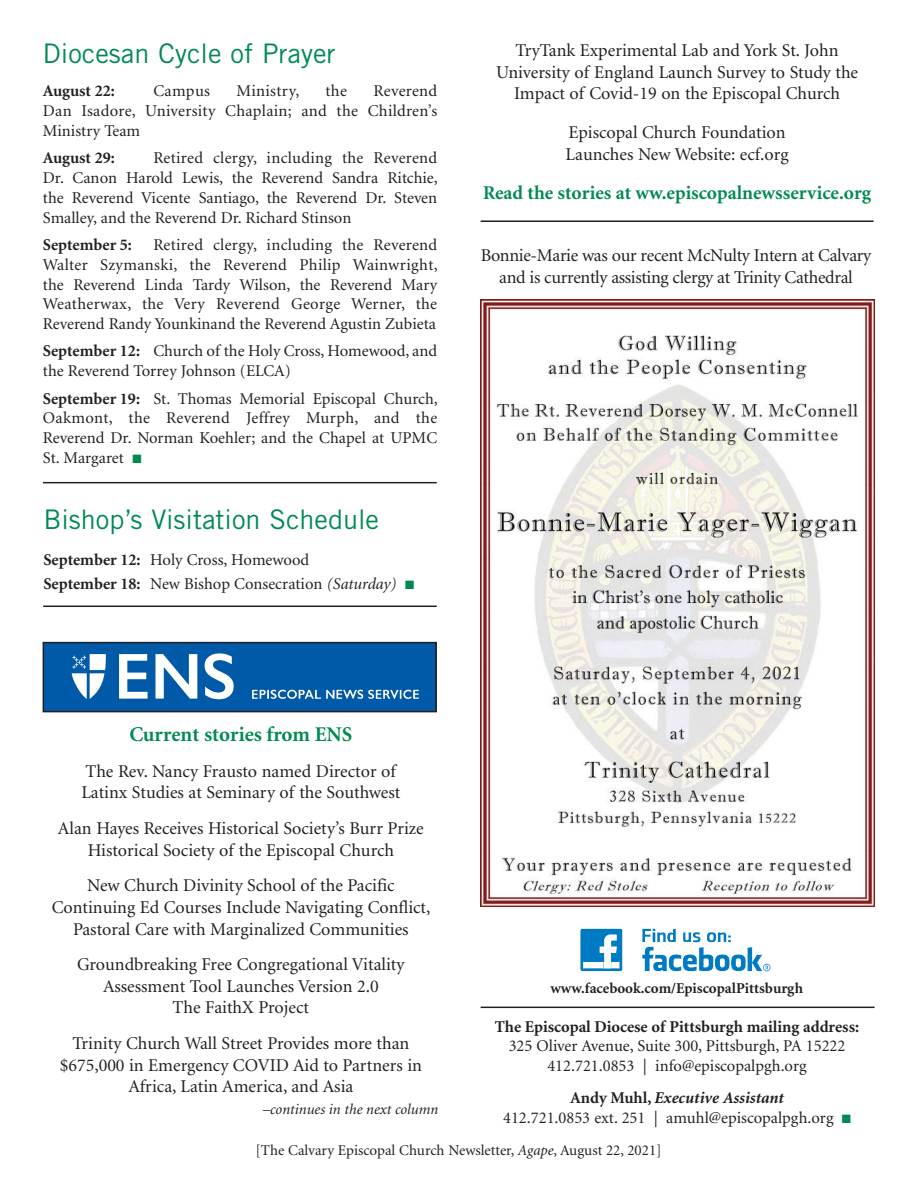
<style>
.page{position:relative;width:918px;height:1188px;background:#fff}
.page>*{position:absolute;margin:0;border:0;box-sizing:border-box;transform-origin:0 0}
.t1{font:27px "Trade Gothic";color:#008a52}
.t2{font:700 21px "Minion";color:#008a52}
.t3{font:700 19.5px "Minion";color:#008a52}
.t4{font:18px/21.6px "Minion";color:#231f20;text-align:center}
.t5{font:18px/21.6px "Minion";letter-spacing:-.02em;color:#231f20;text-align:center}
.t6{font:16.5px/19.8px "Minion";color:#231f20;text-align:justify}
.t7{font:700 16.5px "Minion";color:#231f20}
.t8{font:16.5px "Minion";letter-spacing:.02em;color:#231f20}
.t9{font:15px "Minion";color:#231f20}
.t10{font:700 15px "Minion";color:#231f20}
.t11{font:italic 15px "Minion";color:#231f20}
.s1{font-weight:700}
.s2{color:#008a52}
.s3{font-style:italic}
.s4{font-weight:700;font-style:italic}
</style>
<div class="page">
<img style="left:46px;top:645px;width:388px;height:64px">
<div style="left:43px;top:642px;width:394px;height:70px;border:2px solid #231f20"></div>
<hr style="left:43px;top:482px;width:394px;height:1px;background:#231f20">
<img style="left:580px;top:928px;width:191px;height:44px">
<hr style="left:481px;top:1007px;width:394px;height:1px;background:#231f20">
<hr style="left:43px;top:606px;width:394px;height:1px;background:#231f20">
<img style="left:481px;top:299px;width:393px;height:608px">
<hr style="left:481px;top:220px;width:393px;height:2px;background:#231f20">
<h1 class="t1" style="left:43px;top:43px;width:294px">Diocesan Cycle of Prayer</h1>
<p class="t7" style="left:43px;top:85px;width:74px">August 22:</p>
<p class="t6" style="left:153px;top:83px;width:58px">Campus</p>
<p class="t8" style="left:237px;top:85px;width:64px">Ministry,</p>
<p class="t6" style="left:326px;top:83px;width:23px">the</p>
<p class="t6" style="left:43px;top:83px;width:396px;text-indent:331px">Reverend Dan Isadore, University Chaplain; and the Children’s Ministry Team</p>
<p class="t7" style="left:43px;top:152px;width:74px">August 29:</p>
<p class="t6" style="left:43px;top:149px;width:396px;text-indent:110px">Retired clergy, including the Reverend Dr. Canon Harold Lewis, the Reverend Sandra Ritchie, the Reverend Vicente Santiago, the Reverend Dr. Steven Smalley, and the Reverend Dr. Richard Stinson</p>
<p class="t7" style="left:43px;top:238px;width:91px">September 5:</p>
<p class="t6" style="left:43px;top:236px;width:396px;text-indent:110px">Retired clergy, including the Reverend Walter Szymanski, the Reverend Philip Wainwright, the Reverend Linda Tardy Wilson, the Reverend Mary Weatherwax, the Very Reverend George Werner, the Reverend Randy Younkinand the Reverend Agustin Zubieta</p>
<p class="t6" style="left:43px;top:343px;width:396px"><span class="s1">September 12:</span> Church of the Holy Cross, Homewood, and the Reverend Torrey Johnson (ELCA)</p>
<p class="t6" style="left:43px;top:390px;width:396px"><span class="s1">September 19:</span> St. Thomas Memorial Episcopal Church, Oakmont, the Reverend Jeffrey Murph, and the Reverend Dr. Norman Koehler; and the Chapel at UPMC St. Margaret <span class="s2">■</span></p>
<h1 class="t1" style="left:43px;top:509px;width:337px">Bishop’s Visitation Schedule</h1>
<p class="t6" style="left:43px;top:549px;width:372px;line-height:24.2px"><span class="s1">September 12:</span> Holy Cross, Homewood<br><span class="s1">September 18:</span> New Bishop Consecration <span class="s3">(Saturday)</span> <span class="s2">■</span></p>
<p class="t4" style="left:496px;top:41px;width:364px">TryTank Experimental Lab and York St. John<br>University of England Launch Survey to Study the<br>Impact of Covid-19 on the Episcopal Church</p>
<p class="t4" style="left:566px;top:123px;width:224px;text-align:left">Episcopal Church Foundation<br>Launches New Website: ecf.org</p>
<p class="t3" style="left:483px;top:186px;width:389px">Read the stories at ww.episcopalnewsservice.org</p>
<p class="t5" style="left:481px;top:246px;width:392px">Bonnie-Marie was our recent McNulty Intern at Calvary and is currently assisting clergy at Trinity Cathedral</p>
<p class="t2" style="left:130px;top:726px;width:224px">Current stories from ENS</p>
<p class="t4" style="left:81px;top:762px;width:321px;text-align:left">The Rev. Nancy Frausto named Director of<br>Latinx Studies at Seminary of the Southwest</p>
<p class="t4" style="left:58px;top:819px;width:367px">Alan Hayes Receives Historical Society’s Burr Prize<br>Historical Society of the Episcopal Church</p>
<p class="t4" style="left:52px;top:876px;width:380px">New Church Divinity School of the Pacific<br>Continuing Ed Courses Include Navigating Conflict,<br>Pastoral Care with Marginalized Communities</p>
<p class="t4" style="left:77px;top:955px;width:329px">Groundbreaking Free Congregational Vitality<br>Assessment Tool Launches Version 2.0<br>The FaithX Project</p>
<p class="t4" style="left:60px;top:1034px;width:364px">Trinity Church Wall Street Provides more than $675,000 in Emergency COVID Aid to Partners in<br>Africa, Latin America, and Asia</p>
<p class="t11" style="left:263px;top:1103px;width:177px">–continues in the next column</p>
<p class="t10" style="left:550px;top:983px;width:254px">www.facebook.com/EpiscopalPittsburgh</p>
<p class="t7" style="left:495px;top:1020px;width:366px">The Episcopal Diocese of Pittsburgh mailing address:</p>
<p class="t6" style="left:509px;top:1038px;width:338px;text-align:center">325 Oliver Avenue, Suite 300, Pittsburgh, PA 15222<br>412.721.0853 | info@episcopalpgh.org</p>
<p class="t6" style="left:503px;top:1089px;width:349px;text-align:center"><span class="s1">Andy Muhl,</span> <span class="s4">Executive Assistant<br></span>412.721.0853 ext. 251 | amuhl@episcopalpgh.org <span class="s2">■</span></p>
<p class="t9" style="left:255px;top:1145px;width:408px">[The Calvary Episcopal Church Newsletter, <span class="s3">Agape</span>, August 22, 2021]</p>
</div>
